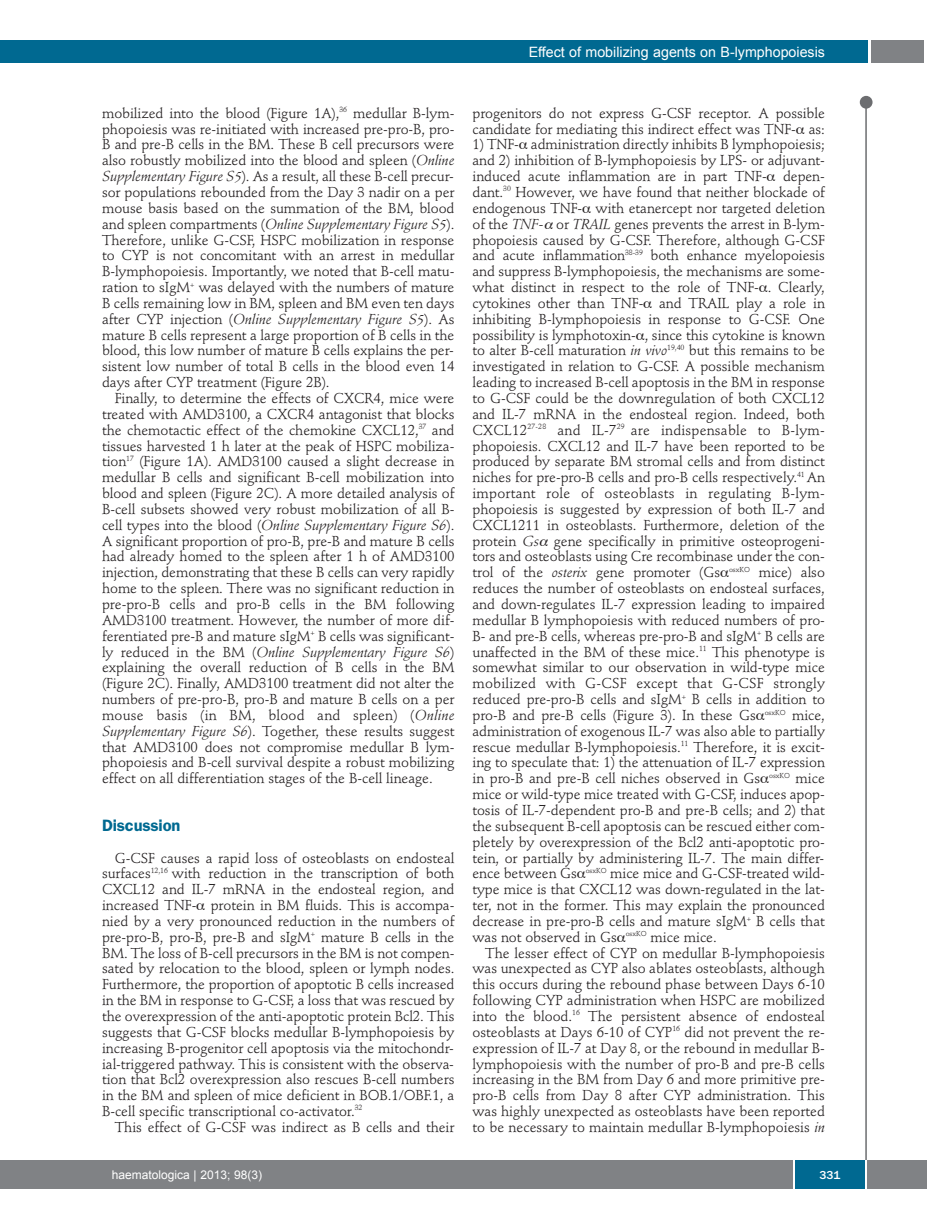
<style>
.page{position:relative;width:927px;height:1225px;background:#fff}
.page>*{position:absolute;margin:0;border:0;box-sizing:border-box;transform-origin:0 0}
.t1{font:600 16.5px "Franklin Gothic";letter-spacing:-.01em;color:#006991}
.t2{font:14.25px/15.9px "Stempel Schneidler";letter-spacing:-.005em;color:#231f20;text-align:justify}
.t3{font:14.25px "Arial";color:#fff}
.t4{font:12px "Arial";color:#fff}
.t5{font:500 12px "Franklin Gothic";color:#fff}
.s1{font-style:italic}
</style>
<div class="page">
<div style="left:860px;top:96px;width:12px;height:13px;background:#6c6d70;border-radius:50%"></div>
<hr style="left:865px;top:98px;width:2px;height:1062px;background:#6c6d70">
<div style="left:871px;top:40px;width:52px;height:22px;background:#808285"></div>
<div style="left:18px;top:40px;width:849px;height:22px;background:#006991"></div>
<div style="left:17px;top:1160px;width:910px;height:28px;background:#808285"></div>
<div style="left:795px;top:1160px;width:70px;height:28px;background:#006991"></div>
<hr style="left:793px;top:1160px;width:2px;height:28px;background:#fff">
<hr style="left:865px;top:1160px;width:2px;height:28px;background:#fff">
<div style="left:0;top:40px;width:19px;height:22px;background:#006991"></div>
<div style="left:0;top:1160px;width:18px;height:28px;background:#808285"></div>
<p class="t3" style="left:529px;top:44px;width:298px">Effect of mobilizing agents on B-lymphopoiesis</p>
<p class="t2" style="left:102px;top:106px;width:354px">mobilized into the blood (Figure 1A),<sup>36</sup> medullar B-lym&shy;phopoiesis was re-initiated with increased pre-pro-B, pro-B and pre-B cells in the BM. These B cell precursors were also robustly mobilized into the blood and spleen (<span class="s1">Online Supplementary Figure S5</span>). As a result, all these B-cell precur&shy;sor populations rebounded from the Day 3 nadir on a per mouse basis based on the summation of the BM, blood and spleen compartments (<span class="s1">Online Supplementary Figure S5</span>).<br>Therefore, unlike G-CSF, HSPC mobilization in response to CYP is not concomitant with an arrest in medullar B-lymphopoiesis. Importantly, we noted that B-cell matu&shy;ration to sIgM<sup>+</sup> was delayed with the numbers of mature B cells remaining low in BM, spleen and BM even ten days after CYP injection (<span class="s1">Online Supplementary Figure S5</span>). As mature B cells represent a large proportion of B cells in the blood, this low number of mature B cells explains the per&shy;sistent low number of total B cells in the blood even 14 days after CYP treatment (Figure 2B).</p>
<p class="t2" style="left:102px;top:391px;width:354px;text-indent:13px">Finally, to determine the effects of CXCR4, mice were treated with AMD3100, a CXCR4 antagonist that blocks the chemotactic effect of the chemokine CXCL12,<sup>37</sup> and tissues harvested 1 h later at the peak of HSPC mobiliza&shy;tion<sup>17</sup> (Figure 1A). AMD3100 caused a slight decrease in medullar B cells and significant B-cell mobilization into blood and spleen (Figure 2C). A more detailed analysis of B-cell subsets showed very robust mobilization of all B&shy;cell types into the blood (<span class="s1">Online Supplementary Figure S6</span>).<br>A significant proportion of pro-B, pre-B and mature B cells had already homed to the spleen after 1 h of AMD3100 injection, demonstrating that these B cells can very rapidly home to the spleen. There was no significant reduction in pre-pro-B cells and pro-B cells in the BM following AMD3100 treatment. However, the number of more dif&shy;ferentiated pre-B and mature sIgM<sup>+</sup> B cells was significant&shy;ly reduced in the BM (<span class="s1">Online Supplementary Figure S6</span>) explaining the overall reduction of B cells in the BM (Figure 2C). Finally, AMD3100 treatment did not alter the numbers of pre-pro-B, pro-B and mature B cells on a per mouse basis (in BM, blood and spleen) (<span class="s1">Online Supplementary Figure S6</span>). Together, these results suggest that AMD3100 does not compromise medullar B lym&shy;phopoiesis and B-cell survival despite a robust mobilizing effect on all differentiation stages of the B-cell lineage.</p>
<p class="t1" style="left:102px;top:819px;width:80px">Discussion</p>
<p class="t2" style="left:102px;top:851px;width:354px;text-indent:13px">G-CSF causes a rapid loss of osteoblasts on endosteal surfaces<sup>12,16</sup> with reduction in the transcription of both CXCL12 and IL-7 mRNA in the endosteal region, and increased TNF- protein in BM fluids. This is accompa&shy;nied by a very pronounced reduction in the numbers of pre-pro-B, pro-B, pre-B and sIgM<sup>+</sup> mature B cells in the BM. The loss of B-cell precursors in the BM is not compen&shy;sated by relocation to the blood, spleen or lymph nodes.<br>Furthermore, the proportion of apoptotic B cells increased in the BM in response to G-CSF, a loss that was rescued by the overexpression of the anti-apoptotic protein Bcl2. This suggests that G-CSF blocks medullar B-lymphopoiesis by increasing B-progenitor cell apoptosis via the mitochondr&shy;ial-triggered pathway. This is consistent with the observa&shy;tion that Bcl2 overexpression also rescues B-cell numbers in the BM and spleen of mice deficient in BOB.1/OBF.1, a B-cell specific transcriptional co-activator.<sup>32</sup></p>
<p class="t2" style="left:115px;top:1120px;width:341px">This effect of G-CSF was indirect as B cells and their</p>
<p class="t2" style="left:472px;top:106px;width:354px">progenitors do not express G-CSF receptor. A possible candidate for mediating this indirect effect was TNF- as:</p>
<p class="t2" style="left:472px;top:138px;width:354px">1) TNF- administration directly inhibits B lymphopoiesis; and 2) inhibition of B-lymphopoiesis by LPS- or adjuvant&shy;induced acute inflammation are in part TNF- depen&shy;dant.<sup>30</sup> However, we have found that neither blockade of endogenous TNF- with etanercept nor targeted deletion of the <span class="s1">TNF-</span> or <span class="s1">TRAIL</span> genes prevents the arrest in B-lym&shy;phopoiesis caused by G-CSF. Therefore, although G-CSF and acute inflammation<sup>38-39</sup> both enhance myelopoiesis and suppress B-lymphopoiesis, the mechanisms are some&shy;what distinct in respect to the role of TNF- . Clearly, cytokines other than TNF- and TRAIL play a role in inhibiting B-lymphopoiesis in response to G-CSF. One possibility is lymphotoxin- , since this cytokine is known to alter B-cell maturation <span class="s1">in vivo</span><sup>19,40</sup> but this remains to be investigated in relation to G-CSF. A possible mechanism leading to increased B-cell apoptosis in the BM in response to G-CSF could be the downregulation of both CXCL12 and IL-7 mRNA in the endosteal region. Indeed, both CXCL12<sup>27-28</sup> and IL-7<sup>29</sup> are indispensable to B-lym&shy;phopoiesis. CXCL12 and IL-7 have been reported to be produced by separate BM stromal cells and from distinct niches for pre-pro-B cells and pro-B cells respectively.<sup>41</sup> An important role of osteoblasts in regulating B-lym&shy;phopoiesis is suggested by expression of both IL-7 and CXCL1211 in osteoblasts. Furthermore, deletion of the protein <span class="s1">Gs</span> gene specifically in primitive osteoprogeni&shy;tors and osteoblasts using Cre recombinase under the con&shy;trol of the <span class="s1">osterix</span> gene promoter (Gs <sup>osxKO</sup> mice) also reduces the number of osteoblasts on endosteal surfaces, and down-regulates IL-7 expression leading to impaired medullar B lymphopoiesis with reduced numbers of pro-B- and pre-B cells, whereas pre-pro-B and sIgM<sup>+</sup> B cells are unaffected in the BM of these mice.<sup>11</sup> This phenotype is somewhat similar to our observation in wild-type mice mobilized with G-CSF except that G-CSF strongly reduced pre-pro-B cells and sIgM<sup>+</sup> B cells in addition to pro-B and pre-B cells (Figure 3). In these Gs <sup>osxKO</sup> mice, administration of exogenous IL-7 was also able to partially rescue medullar B-lymphopoiesis.<sup>11</sup> Therefore, it is excit&shy;ing to speculate that: 1) the attenuation of IL-7 expression in pro-B and pre-B cell niches observed in Gs <sup>osxKO</sup> mice mice or wild-type mice treated with G-CSF, induces apop&shy;tosis of IL-7-dependent pro-B and pre-B cells; and 2) that the subsequent B-cell apoptosis can be rescued either com&shy;pletely by overexpression of the Bcl2 anti-apoptotic pro&shy;tein, or partially by administering IL-7. The main differ&shy;ence between Gs <sup>osxKO</sup> mice mice and G-CSF-treated wild&shy;type mice is that CXCL12 was down-regulated in the lat&shy;ter, not in the former. This may explain the pronounced decrease in pre-pro-B cells and mature sIgM<sup>+</sup> B cells that was not observed in Gs <sup>osxKO</sup> mice mice.</p>
<p class="t2" style="left:472px;top:946px;width:354px;text-indent:13px">The lesser effect of CYP on medullar B-lymphopoiesis was unexpected as CYP also ablates osteoblasts, although this occurs during the rebound phase between Days 6-10 following CYP administration when HSPC are mobilized into the blood.<sup>16</sup> The persistent absence of endosteal osteoblasts at Days 6-10 of CYP<sup>16</sup> did not prevent the re&shy;expression of IL-7 at Day 8, or the rebound in medullar B&shy;lymphopoiesis with the number of pro-B and pre-B cells increasing in the BM from Day 6 and more primitive pre&shy;pro-B cells from Day 8 after CYP administration. This was highly unexpected as osteoblasts have been reported to be necessary to maintain medullar B-lymphopoiesis <span class="s1">in</span></p>
<p class="t4" style="left:112px;top:1168px;width:152px">haematologica | 2013; 98(3)</p>
<p class="t5" style="left:819px;top:1171px;width:23px">331</p>
</div>
